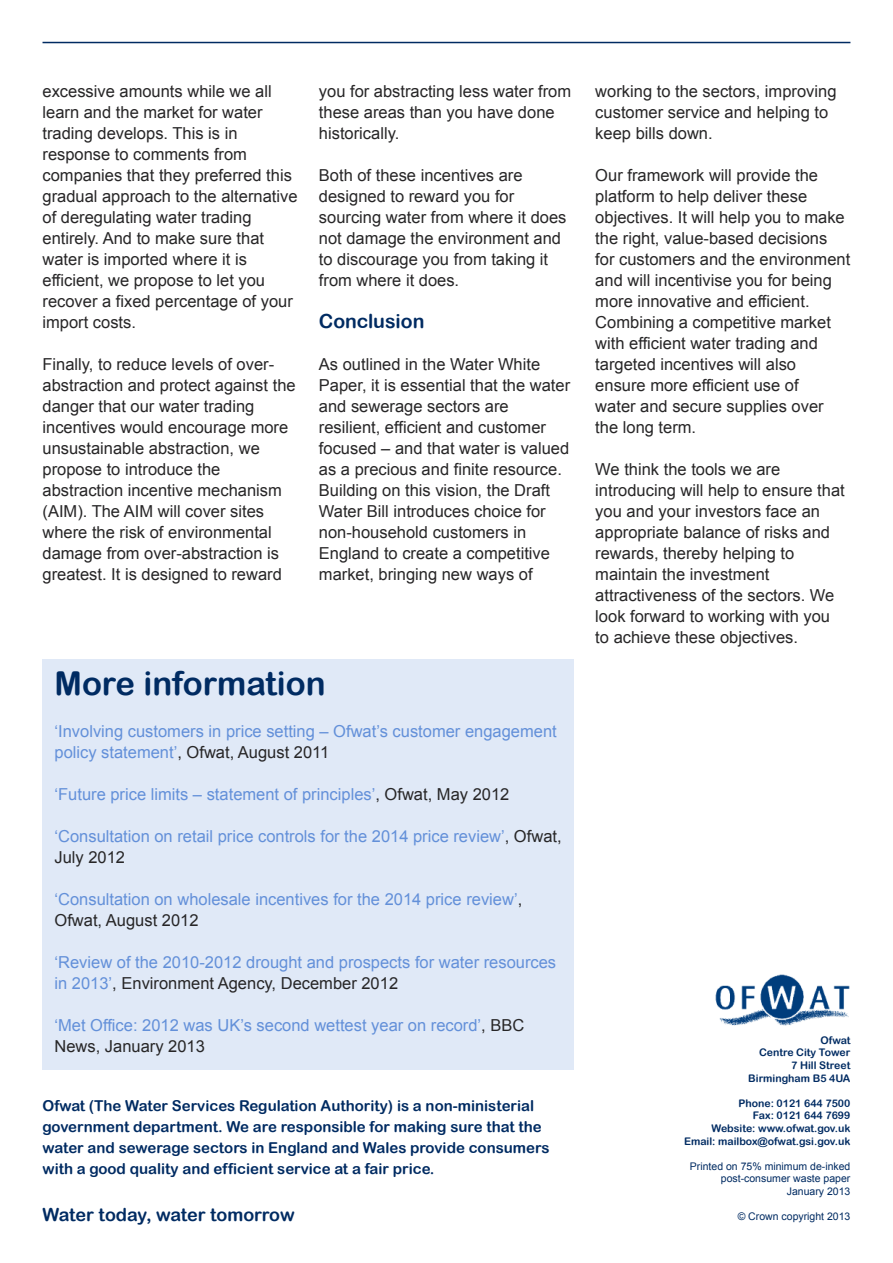
<style>
.page{position:relative;width:893px;height:1263px;background:#fff}
.page>*{position:absolute;margin:0;border:0;box-sizing:border-box;transform-origin:0 0}
.t1{font:33px "Arial Rounded MT Bold";color:#002b62}
.t2{font:19.5px "Arial Rounded MT Bold";color:#002b62}
.t3{font:18px "Arial Rounded MT Bold";color:#002b62}
.t4{font:16.5px/21px "Arial";color:#272627}
.t5{font:16.5px/21px "Arial";color:#6390d9}
.t6{font:15px/21px "Arial Rounded MT Bold";color:#002b62}
.t7{font:10.5px/12.6px "Arial Rounded MT Bold";color:#002b62;text-align:right}
.t8{font:10.5px/12.6px "Arial";color:#002b62;text-align:right}
.s1{color:#272627}
</style>
<div class="page">
<div style="left:43px;top:659px;width:531px;height:410px;background:#e0e9f7"></div>
<img style="left:715px;top:974px;width:135px;height:52px">
<hr style="left:43px;top:42px;width:807px;height:1px;background:#002b62">
<p class="t4" style="left:43px;top:81px;width:256px">excessive amounts while we all learn and the market for water trading develops. This is in response to comments from companies that they preferred this gradual approach to the alternative of deregulating water trading entirely. And to make sure that water is imported where it is efficient, we propose to let you recover a fixed percentage of your import costs.</p>
<p class="t4" style="left:43px;top:354px;width:255px">Finally, to reduce levels of over&shy;abstraction and protect against the danger that our water trading incentives would encourage more unsustainable abstraction, we propose to introduce the abstraction incentive mechanism (AIM). The AIM will cover sites where the risk of environmental damage from over-abstraction is greatest. It is designed to reward</p>
<p class="t4" style="left:319px;top:81px;width:254px">you for abstracting less water from these areas than you have done historically.</p>
<p class="t4" style="left:319px;top:165px;width:249px">Both of these incentives are designed to reward you for sourcing water from where it does not damage the environment and to discourage you from taking it from where it does.</p>
<h2 class="t2" style="left:319px;top:310px;width:107px">Conclusion</h2>
<p class="t4" style="left:319px;top:354px;width:253px">As outlined in the Water White<br>Paper, it is essential that the water and sewerage sectors are resilient, efficient and customer focused – and that water is valued as a precious and finite resource.<br>Building on this vision, the Draft<br>Water Bill introduces choice for non-household customers in<br>England to create a competitive market, bringing new ways of</p>
<h2 class="t1" style="left:55px;top:664px;width:273px">More information</h2>
<p class="t5" style="left:55px;top:721px;width:504px">‘Involving customers in price setting – Ofwat’s customer engagement policy statement’<span class="s1">, Ofwat, August 2011</span></p>
<p class="t5" style="left:55px;top:784px;width:456px">‘Future price limits – statement of principles’<span class="s1">, Ofwat, May 2012</span></p>
<p class="t5" style="left:55px;top:826px;width:509px">‘Consultation on retail price controls for the 2014 price review’<span class="s1">, Ofwat,<br>July 2012</span></p>
<p class="t5" style="left:55px;top:889px;width:469px">‘Consultation on wholesale incentives for the 2014 price review’<span class="s1">,<br>Ofwat, August 2012</span></p>
<p class="t5" style="left:55px;top:952px;width:503px">‘Review of the 2010-2012 drought and prospects for water resources in 2013’<span class="s1">, Environment Agency, December 2012</span></p>
<p class="t5" style="left:55px;top:1015px;width:471px">‘Met Office: 2012 was UK’s second wettest year on record’<span class="s1">, BBC<br>News, January 2013</span></p>
<p class="t6" style="left:42px;top:1094px;width:508px">Ofwat (The Water Services Regulation Authority) is a non-ministerial government department. We are responsible for making sure that the water and sewerage sectors in England and Wales provide consumers with a good quality and efficient service at a fair price.</p>
<p class="t3" style="left:43px;top:1204px;width:254px">Water today, water tomorrow</p>
<p class="t4" style="left:595px;top:81px;width:243px">working to the sectors, improving customer service and helping to keep bills down.</p>
<p class="t4" style="left:595px;top:165px;width:256px">Our framework will provide the platform to help deliver these objectives. It will help you to make the right, value-based decisions for customers and the environment and will incentivise you for being more innovative and efficient.<br>Combining a competitive market with efficient water trading and targeted incentives will also ensure more efficient use of<br>water and secure supplies over the long term.</p>
<p class="t4" style="left:595px;top:459px;width:251px">We think the tools we are introducing will help to ensure that you and your investors face an appropriate balance of risks and rewards, thereby helping to maintain the investment attractiveness of the sectors. We look forward to working with you to achieve these objectives.</p>
<p class="t7" style="left:748px;top:1033px;width:104px">Ofwat<br>Centre City Tower<br>7 Hill Street<br>Birmingham B5 4UA</p>
<p class="t7" style="left:684px;top:1096px;width:168px">Phone: 0121 644 7500<br>Fax: 0121 644 7699<br>Website: www.ofwat.gov.uk<br>Email: mailbox@ofwat.gsi.gov.uk</p>
<p class="t8" style="left:690px;top:1160px;width:162px">Printed on 75% minimum de-inked post-consumer waste paper<br>January 2013</p>
<p class="t8" style="left:738px;top:1210px;width:114px">© Crown copyright 2013</p>
</div>
